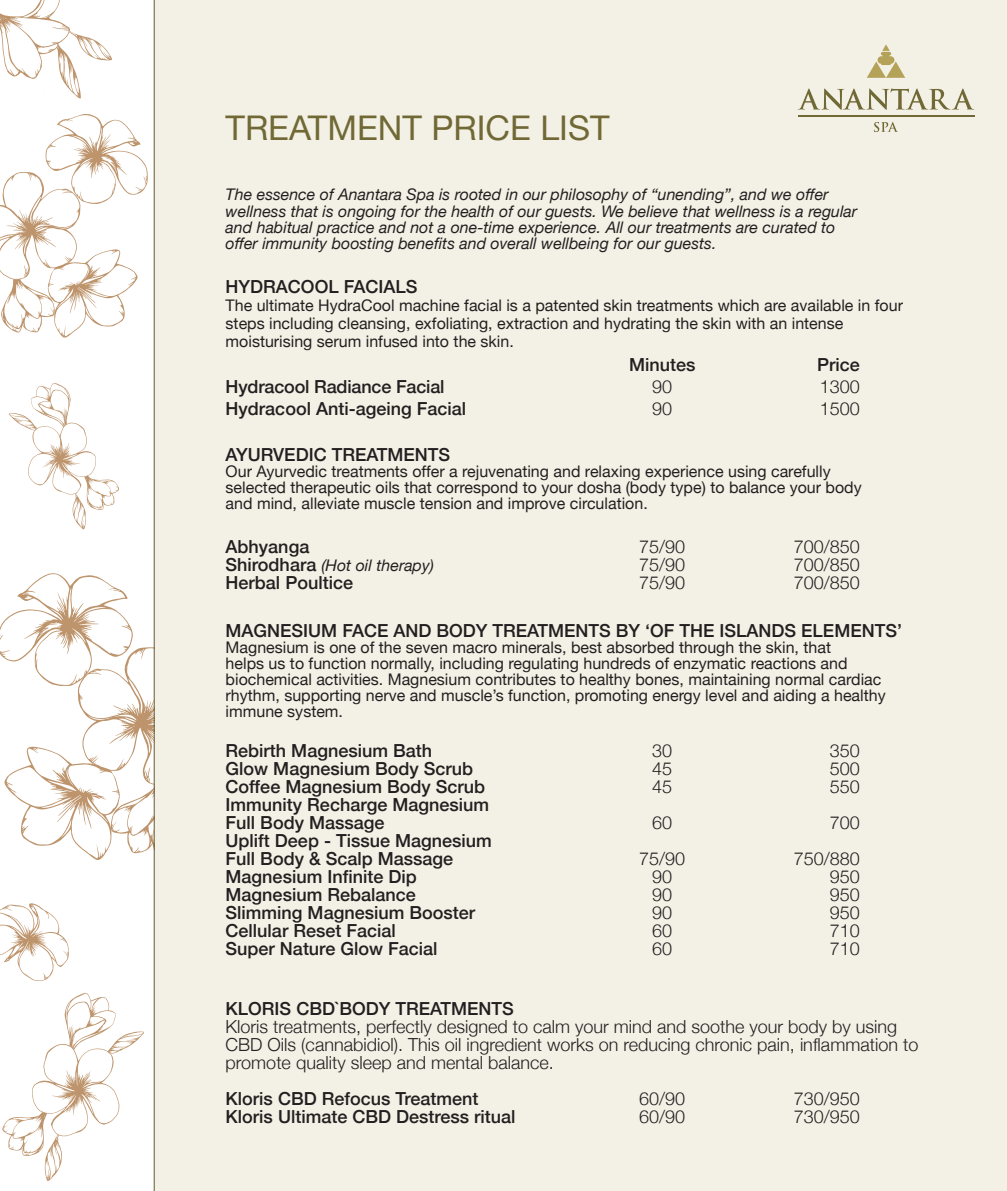
<style>
.page{position:relative;width:1007px;height:1191px;background:#fff}
.page>*{position:absolute;margin:0;border:0;box-sizing:border-box;transform-origin:0 0}
.t1{font:34px "Helvetica Neue";color:#716935}
.t2{font:500 18px/18px "Helvetica Neue";color:#231f20}
.t3{font:300 18px/18px "Helvetica Neue";color:#231f20}
.t4{font:16px/16px "Helvetica Neue";color:#231f20}
.t5{font:italic 16px/16px "Helvetica Neue";color:#231f20}
.s1{font-weight:500;font-style:normal;font-size:18px}
</style>
<div class="page">
<svg style="left:0;top:0;width:112px;height:99px"></svg>
<svg style="left:0;top:114px;width:148px;height:224px"></svg>
<svg style="left:9px;top:383px;width:110px;height:147px"></svg>
<svg style="left:0;top:573px;width:154px;height:287px"></svg>
<svg style="left:0;top:903px;width:69px;height:78px"></svg>
<svg style="left:2px;top:992px;width:142px;height:189px"></svg>
<div style="left:154px;top:0;width:853px;height:1191px;background:#f3f1e6"></div>
<svg style="left:874px;top:122px;width:24px;height:10px"></svg>
<svg style="left:798px;top:88px;width:176px;height:22px"></svg>
<svg style="left:867px;top:44px;width:38px;height:34px"></svg>
<hr style="left:798px;top:115px;width:176px;height:1px;background:#716935">
<h1 class="t1" style="left:225px;top:103px;width:386px">TREATMENT PRICE LIST</h1>
<p class="t5" style="left:226px;top:188px;width:633px">The essence of Anantara Spa is rooted in our philosophy of “unending”, and we offer wellness that is ongoing for the health of our guests. We believe that wellness is a regular and habitual practice and not a one-time experience. All our treatments are curated to offer immunity boosting benefits and overall wellbeing for our guests.</p>
<p class="t2" style="left:226px;top:276px;width:193px">HYDRACOOL FACIALS</p>
<p class="t4" style="left:226px;top:297px;width:679px;line-height:18px">The ultimate HydraCool machine facial is a patented skin treatments which are available in four steps including cleansing, exfoliating, extraction and hydrating the skin with an intense moisturising serum infused into the skin.</p>
<p class="t2" style="left:629px;top:354px;width:68px">Minutes</p>
<p class="t2" style="left:817px;top:354px;width:44px">Price</p>
<p class="t2" style="left:226px;top:376px;width:220px">Hydracool Radiance Facial</p>
<p class="t3" style="left:652px;top:376px;width:22px">90</p>
<p class="t3" style="left:819px;top:376px;width:42px">1300</p>
<p class="t2" style="left:226px;top:398px;width:242px">Hydracool Anti-ageing Facial</p>
<p class="t3" style="left:652px;top:398px;width:22px">90</p>
<p class="t3" style="left:819px;top:398px;width:42px">1500</p>
<p class="t2" style="left:226px;top:444px;width:226px">AYURVEDIC TREATMENTS</p>
<p class="t4" style="left:226px;top:464px;width:637px">Our Ayurvedic treatments offer a rejuvenating and relaxing experience using carefully selected therapeutic oils that correspond to your dosha (body type) to balance your body and mind, alleviate muscle tension and improve circulation.</p>
<p class="t2" style="left:226px;top:536px;width:85px">Abhyanga</p>
<p class="t3" style="left:639px;top:536px;width:48px">75/90</p>
<p class="t3" style="left:793px;top:536px;width:68px">700/850</p>
<p class="t5" style="left:226px;top:558px;width:210px"><span class="s1">Shirodhara</span> (Hot oil therapy)</p>
<p class="t3" style="left:639px;top:554px;width:48px">75/90</p>
<p class="t3" style="left:793px;top:554px;width:68px">700/850</p>
<p class="t2" style="left:226px;top:572px;width:129px">Herbal Poultice</p>
<p class="t3" style="left:639px;top:572px;width:48px">75/90</p>
<p class="t3" style="left:793px;top:572px;width:68px">700/850</p>
<p class="t2" style="left:226px;top:620px;width:678px">MAGNESIUM FACE AND BODY TREATMENTS BY ‘OF THE ISLANDS ELEMENTS’</p>
<p class="t4" style="left:226px;top:640px;width:661px">Magnesium is one of the seven macro minerals, best absorbed through the skin, that<br>helps us to function normally, including regulating hundreds of enzymatic reactions and biochemical activities. Magnesium contributes to healthy bones, maintaining normal cardiac rhythm, supporting nerve and muscle’s function, promoting energy level and aiding a healthy immune system.</p>
<p class="t2" style="left:226px;top:740px;width:208px">Rebirth Magnesium Bath</p>
<p class="t3" style="left:652px;top:740px;width:22px">30</p>
<p class="t3" style="left:829px;top:740px;width:32px">350</p>
<p class="t2" style="left:226px;top:758px;width:249px">Glow Magnesium Body Scrub</p>
<p class="t3" style="left:652px;top:758px;width:22px">45</p>
<p class="t3" style="left:829px;top:758px;width:32px">500</p>
<p class="t2" style="left:226px;top:776px;width:261px">Coffee Magnesium Body Scrub</p>
<p class="t3" style="left:652px;top:776px;width:22px">45</p>
<p class="t3" style="left:829px;top:776px;width:32px">550</p>
<p class="t2" style="left:226px;top:794px;width:265px">Immunity Recharge Magnesium<br>Full Body Massage</p>
<p class="t3" style="left:652px;top:812px;width:22px">60</p>
<p class="t3" style="left:829px;top:812px;width:32px">700</p>
<p class="t2" style="left:226px;top:830px;width:268px">Uplift Deep - Tissue Magnesium<br>Full Body &amp; Scalp Massage</p>
<p class="t3" style="left:639px;top:848px;width:48px">75/90</p>
<p class="t3" style="left:793px;top:848px;width:68px">750/880</p>
<p class="t2" style="left:226px;top:866px;width:193px">Magnesium Infinite Dip</p>
<p class="t3" style="left:652px;top:866px;width:22px">90</p>
<p class="t3" style="left:829px;top:866px;width:32px">950</p>
<p class="t2" style="left:226px;top:884px;width:192px">Magnesium Rebalance</p>
<p class="t3" style="left:652px;top:884px;width:22px">90</p>
<p class="t3" style="left:829px;top:884px;width:32px">950</p>
<p class="t2" style="left:226px;top:902px;width:251px">Slimming Magnesium Booster</p>
<p class="t3" style="left:652px;top:902px;width:22px">90</p>
<p class="t3" style="left:829px;top:902px;width:32px">950</p>
<p class="t2" style="left:226px;top:920px;width:172px">Cellular Reset Facial</p>
<p class="t3" style="left:652px;top:920px;width:22px">60</p>
<p class="t3" style="left:829px;top:920px;width:32px">710</p>
<p class="t2" style="left:226px;top:938px;width:213px">Super Nature Glow Facial</p>
<p class="t3" style="left:652px;top:938px;width:22px">60</p>
<p class="t3" style="left:829px;top:938px;width:32px">710</p>
<p class="t2" style="left:226px;top:998px;width:290px">KLORIS CBD`BODY TREATMENTS</p>
<p class="t3" style="left:226px;top:1016px;width:694px">Kloris treatments, perfectly designed to calm your mind and soothe your body by using<br>CBD Oils (cannabidiol). This oil ingredient works on reducing chronic pain, inflammation to promote quality sleep and mental balance.</p>
<p class="t2" style="left:226px;top:1088px;width:254px">Kloris CBD Refocus Treatment</p>
<p class="t3" style="left:639px;top:1088px;width:48px">60/90</p>
<p class="t3" style="left:793px;top:1088px;width:68px">730/950</p>
<p class="t2" style="left:226px;top:1106px;width:291px">Kloris Ultimate CBD Destress ritual</p>
<p class="t3" style="left:639px;top:1106px;width:48px">60/90</p>
<p class="t3" style="left:793px;top:1106px;width:68px">730/950</p>
</div>
